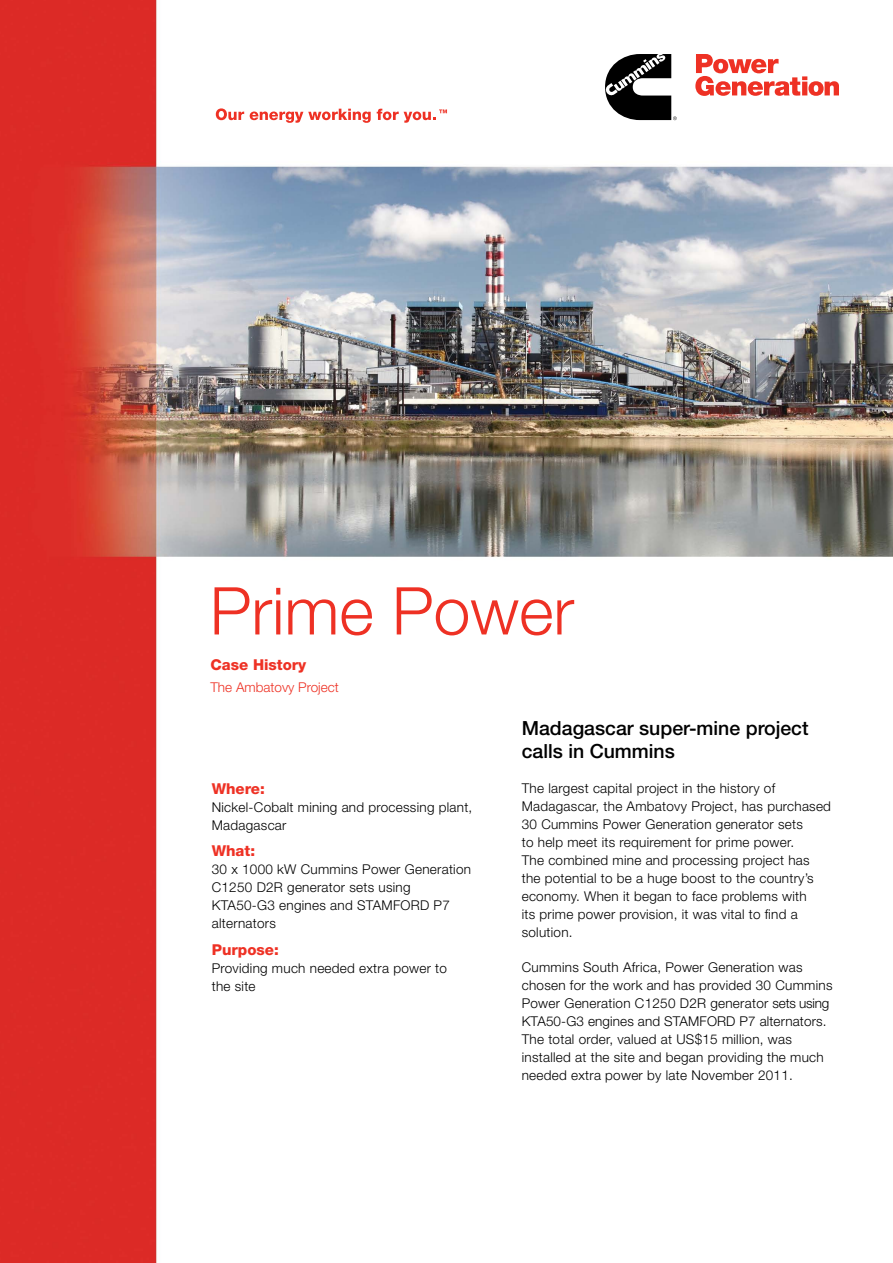
<style>
.page{position:relative;width:893px;height:1263px;background:#fff}
.page>*{position:absolute;margin:0;border:0;box-sizing:border-box;transform-origin:0 0}
.t1{font:300 66px "Helvetica Neue CE";color:#ee3124}
.t2{font:500 19.5px/23.4px "Helvetica Neue CE";color:#000}
.t3{font:800 15px "Helvetica Neue CE";color:#ee3124}
.t4{font:300 13.5px/18px "Helvetica Neue CE";letter-spacing:.02em;color:#000}
.t5{font:300 13.5px "Helvetica Neue CE";color:#ee3124}
</style>
<div class="page">
<img style="left:0;top:0;width:893px;height:1263px">
<svg style="left:605px;top:54px;width:72px;height:66px"></svg>
<svg style="left:695px;top:54px;width:144px;height:42px"></svg>
<svg style="left:216px;top:108px;width:28px;height:12px"></svg>
<svg style="left:250px;top:109px;width:121px;height:14px"></svg>
<svg style="left:377px;top:109px;width:70px;height:14px"></svg>
<h1 class="t1" style="left:210px;top:571px;width:366px">Prime Power</h1>
<p class="t3" style="left:210px;top:655px;width:97px">Case History</p>
<p class="t5" style="left:210px;top:679px;width:130px">The Ambatovy Project</p>
<p class="t3" style="left:212px;top:779px;width:55px">Where:</p>
<p class="t4" style="left:212px;top:798px;width:262px">Nickel-Cobalt mining and processing plant,<br>Madagascar</p>
<p class="t3" style="left:212px;top:842px;width:45px">What:</p>
<p class="t4" style="left:212px;top:860px;width:261px">30 x 1000 kW Cummins Power Generation<br>C1250 D2R generator sets using<br>KTA50-G3 engines and STAMFORD P7 alternators</p>
<p class="t3" style="left:212px;top:940px;width:68px">Purpose:</p>
<p class="t4" style="left:212px;top:959px;width:237px">Providing much needed extra power to the site</p>
<h2 class="t2" style="left:522px;top:716px;width:288px">Madagascar super-mine project calls in Cummins</h2>
<p class="t4" style="left:522px;top:779px;width:311px">The largest capital project in the history of Madagascar, the Ambatovy Project, has purchased 30 Cummins Power Generation generator sets<br>to help meet its requirement for prime power.<br>The combined mine and processing project has the potential to be a huge boost to the country’s economy. When it began to face problems with<br>its prime power provision, it was vital to find a solution.</p>
<p class="t4" style="left:522px;top:958px;width:312px">Cummins South Africa, Power Generation was chosen for the work and has provided 30 Cummins Power Generation C1250 D2R generator sets using KTA50-G3 engines and STAMFORD P7 alternators.<br>The total order, valued at US$15 million, was installed at the site and began providing the much needed extra power by late November 2011.</p>
</div>
